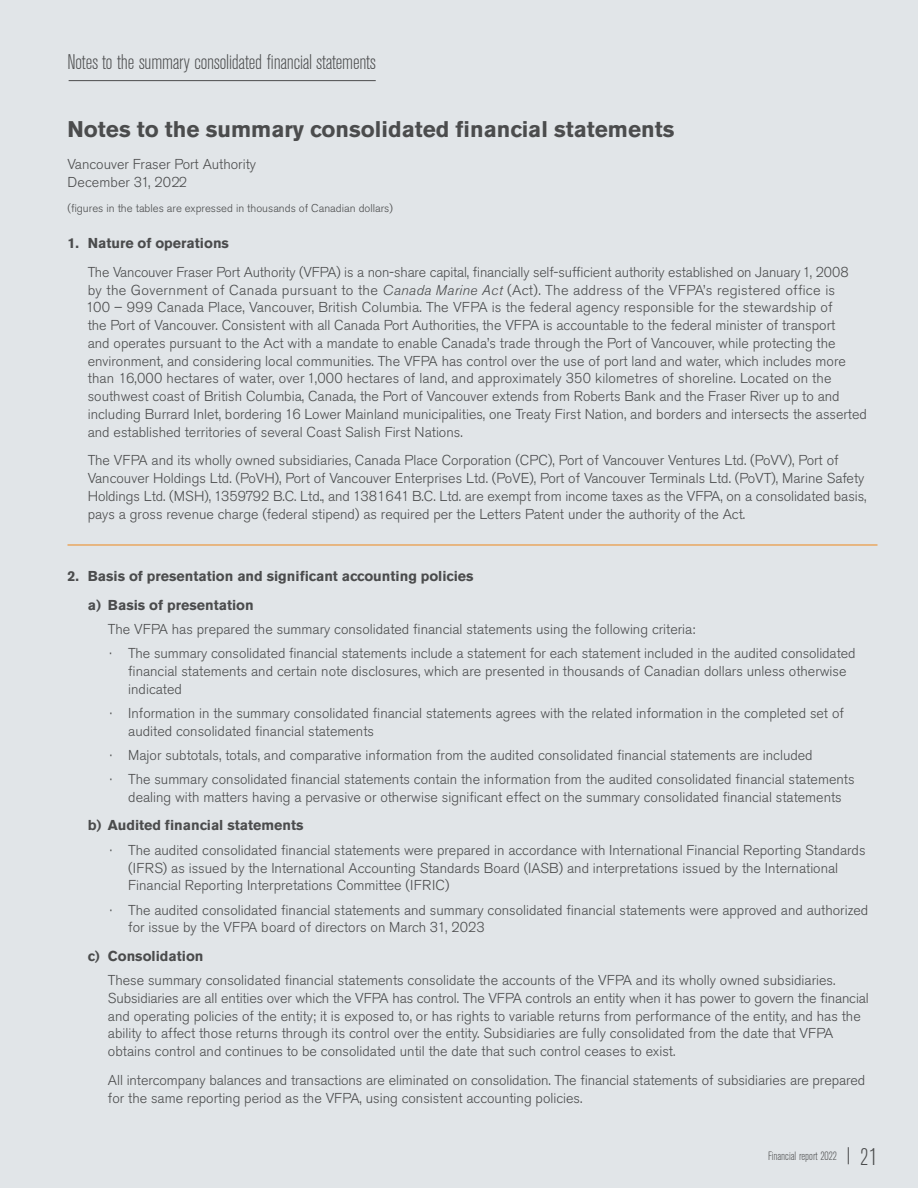
<style>
.page{position:relative;width:918px;height:1188px;background:#e1e5e8}
.page>*{position:absolute;margin:0;border:0;box-sizing:border-box;transform-origin:0 0}
.t1{font:300 condensed 24px "Akzidenz Grotesk BE";color:#4b4c4d}
.t2{font:700 22.5px "Akzidenz Grotesk BE";color:#4b4c4d}
.t3{font:300 condensed 21px "Akzidenz Grotesk BE";letter-spacing:-.01em;color:#4b4c4d}
.t4{font:300 14.25px/17.7px "Akzidenz Grotesk BE";color:#4b4c4d}
.t5{font:700 14.25px/28.5px "Akzidenz Grotesk BE";color:#4b4c4d}
.t6{font:300 condensed 12px "Akzidenz Grotesk BE";color:#4b4c4d}
.t7{font:300 11.25px "Akzidenz Grotesk BE";color:#4b4c4d}
.s1{font-style:italic}
.s2{font-size:17.1px}
</style>
<div class="page">
<hr style="left:69px;top:80px;width:307px;height:1px;background:#4b4c4d">
<hr style="left:68px;top:545px;width:810px;height:1px;background:#ed891d">
<h3 class="t3" style="left:68px;top:50px;width:310px">Notes to the summary consolidated financial statements</h3>
<h2 class="t2" style="left:68px;top:117px;width:608px">Notes to the summary consolidated financial statements</h2>
<p class="t4" style="left:68px;top:155px;width:190px">Vancouver Fraser Port Authority<br>December 31, 2022</p>
<p class="t7" style="left:68px;top:201px;width:327px">(figures in the tables are expressed in thousands of Canadian dollars)</p>
<p class="t5" style="left:68px;top:229px;width:163px">1. Nature of operations</p>
<p class="t4" style="left:86px;top:263px;width:783px">The Vancouver Fraser Port Authority (VFPA) is a non-share capital, financially self-sufficient authority established on January 1, 2008<br>by the Government of Canada pursuant to the <span class="s1">Canada Marine Act</span> (Act). The address of the VFPA’s registered office is<br>100 – 999 Canada Place, Vancouver, British Columbia. The VFPA is the federal agency responsible for the stewardship of<br>the Port of Vancouver. Consistent with all Canada Port Authorities, the VFPA is accountable to the federal minister of transport<br>and operates pursuant to the Act with a mandate to enable Canada’s trade through the Port of Vancouver, while protecting the environment, and considering local communities. The VFPA has control over the use of port land and water, which includes more than 16,000 hectares of water, over 1,000 hectares of land, and approximately 350 kilometres of shoreline. Located on the southwest coast of British Columbia, Canada, the Port of Vancouver extends from Roberts Bank and the Fraser River up to and including Burrard Inlet, bordering 16 Lower Mainland municipalities, one Treaty First Nation, and borders and intersects the asserted and established territories of several Coast Salish First Nations.</p>
<p class="t4" style="left:88px;top:452px;width:780px">The VFPA and its wholly owned subsidiaries, Canada Place Corporation (CPC), Port of Vancouver Ventures Ltd. (PoVV), Port of Vancouver Holdings Ltd. (PoVH), Port of Vancouver Enterprises Ltd. (PoVE), Port of Vancouver Terminals Ltd. (PoVT), Marine Safety Holdings Ltd. (MSH), 1359792 B.C. Ltd., and 1381641 B.C. Ltd. are exempt from income taxes as the VFPA, on a consolidated basis, pays a gross revenue charge (federal stipend) as required per the Letters Patent under the authority of the Act.</p>
<p class="t5" style="left:88px;top:562px;width:387px;text-indent:-20px">2. Basis of presentation and significant accounting policies a) Basis of presentation</p>
<p class="t4" style="left:108px;top:617px;width:749px;line-height:24.3px">The VFPA has prepared the summary consolidated financial statements using the following criteria:<br>· The summary consolidated financial statements include a statement for each statement included in the audited consolidated</p>
<p class="t4" style="left:128px;top:662px;width:720px">financial statements and certain note disclosures, which are presented in thousands of Canadian dollars unless otherwise indicated</p>
<p class="t4" style="left:128px;top:704px;width:717px;text-indent:-19px">· Information in the summary consolidated financial statements agrees with the related information in the completed set of audited consolidated financial statements</p>
<p class="t4" style="left:110px;top:743px;width:746px;line-height:24.3px">· Major subtotals, totals, and comparative information from the audited consolidated financial statements are included<br>· The summary consolidated financial statements contain the information from the audited consolidated financial statements</p>
<p class="t4" style="left:128px;top:788px;width:715px">dealing with matters having a pervasive or otherwise significant effect on the summary consolidated financial statements</p>
<p class="t5" style="left:88px;top:811px;width:217px">b) Audited financial statements</p>
<p class="t4" style="left:128px;top:841px;width:739px;text-indent:-19px">· The audited consolidated financial statements were prepared in accordance with International Financial Reporting Standards (IFRS) as issued by the International Accounting Standards Board (IASB) and interpretations issued by the International<br>Financial Reporting Interpretations Committee (IFRIC)</p>
<p class="t4" style="left:128px;top:901px;width:741px;text-indent:-19px">· The audited consolidated financial statements and summary consolidated financial statements were approved and authorized for issue by the VFPA board of directors on March 31, 2023</p>
<p class="t5" style="left:88px;top:942px;width:117px">c) Consolidation</p>
<p class="t4" style="left:108px;top:972px;width:762px">These summary consolidated financial statements consolidate the accounts of the VFPA and its wholly owned subsidiaries.<br>Subsidiaries are all entities over which the VFPA has control. The VFPA controls an entity when it has power to govern the financial and operating policies of the entity; it is exposed to, or has rights to variable returns from performance of the entity, and has the ability to affect those returns through its control over the entity. Subsidiaries are fully consolidated from the date that VFPA obtains control and continues to be consolidated until the date that such control ceases to exist.</p>
<p class="t4" style="left:108px;top:1071px;width:759px">All intercompany balances and transactions are eliminated on consolidation. The financial statements of subsidiaries are prepared for the same reporting period as the VFPA, using consistent accounting policies.</p>
<p class="t6" style="left:768px;top:1149px;width:85px">Financial report 2022 <span class="s2">|</span></p>
<h1 class="t1" style="left:860px;top:1144px;width:19px">21</h1>
</div>
